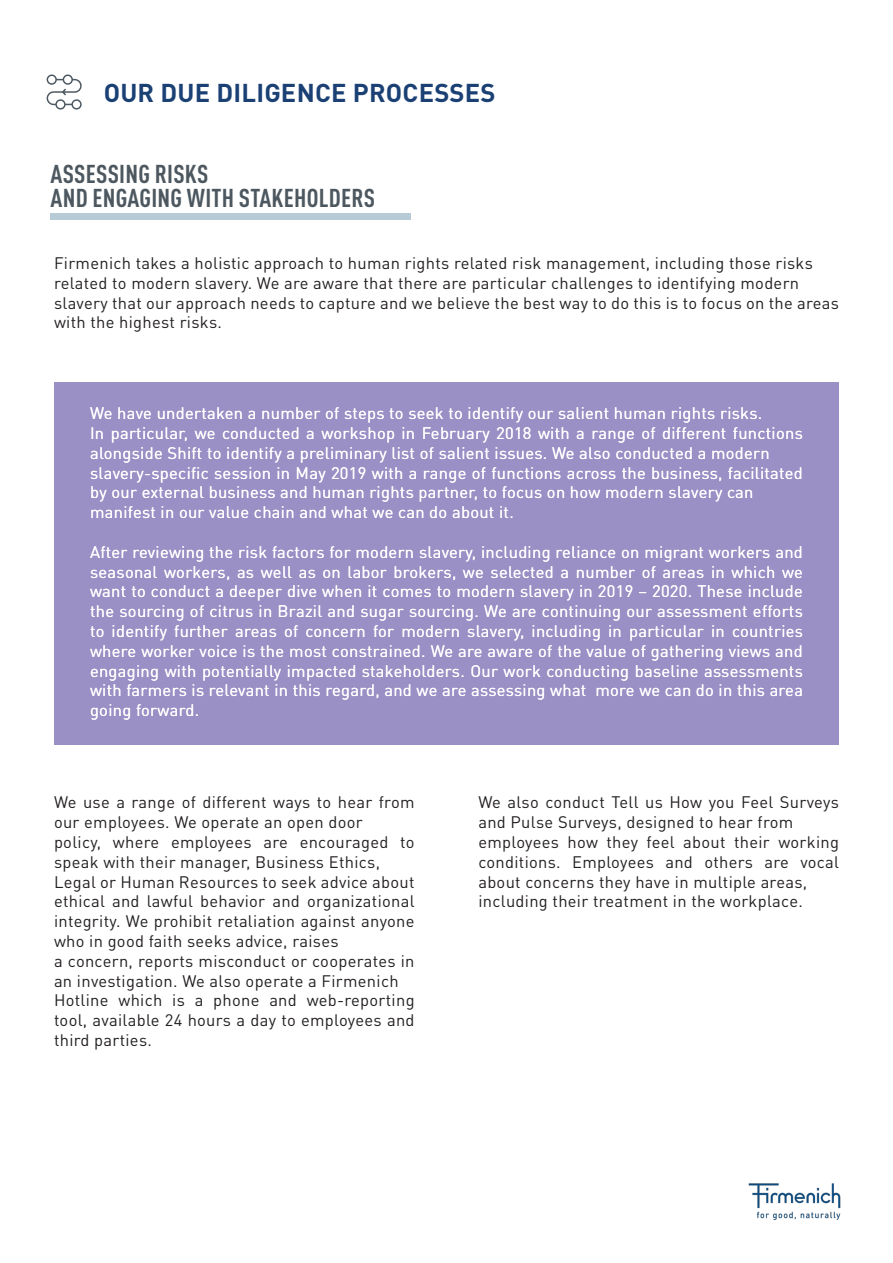
<style>
.page{position:relative;width:893px;height:1263px;background:#fff}
.page>*{position:absolute;margin:0;border:0;box-sizing:border-box;transform-origin:0 0}
.Paragraph_Style_1{font:700 condensed 25.5px "DIN Pro";letter-spacing:.01em;color:#4c575f}
.DIN_PRO_REGULAR_14PT{font:700 25.5px "DIN Pro";letter-spacing:.01em;color:#1a4074}
.DIN_PRO_REGULAR{font:16.5px/19.8px "DIN Pro";letter-spacing:.02em;color:#fff}
.DIN_PRO_REGULAR-2{font:16.5px/19.8px "DIN Pro";letter-spacing:.02em;color:#231f20}
</style>
<div class="page">
<img style="left:748px;top:1183px;width:93px;height:38px">
<div style="left:54px;top:382px;width:785px;height:363px;background:#9b90c5"></div>
<svg style="left:46px;top:74px;width:36px;height:36px"></svg>
<div style="left:51px;top:213px;width:360px;height:7px;background:#b7cbd6"></div>
<p class="DIN_PRO_REGULAR_14PT" style="left:104px;top:76px;width:393px">OUR DUE DILIGENCE PROCESSES</p>
<p class="Paragraph_Style_1" style="left:51px;top:158px;width:159px">ASSESSING RISKS</p>
<p class="Paragraph_Style_1" style="left:51px;top:182px;width:326px">AND ENGAGING WITH STAKEHOLDERS</p>
<p class="DIN_PRO_REGULAR-2" style="left:54px;top:252px;width:760px">Firmenich takes a holistic approach to human rights related risk management, including those risks</p>
<p class="DIN_PRO_REGULAR-2" style="left:54px;top:272px;width:747px">related to modern slavery. We are aware that there are particular challenges to identifying modern</p>
<p class="DIN_PRO_REGULAR-2" style="left:54px;top:292px;width:787px">slavery that our approach needs to capture and we believe the best way to do this is to focus on the areas with the highest risks.</p>
<p class="DIN_PRO_REGULAR" style="left:90px;top:403px;width:674px">We have undertaken a number of steps to seek to identify our salient human rights risks.</p>
<p class="DIN_PRO_REGULAR" style="left:90px;top:422px;width:714px">In particular, we conducted a workshop in February 2018 with a range of different functions alongside Shift to identify a preliminary list of salient issues. We also conducted a modern</p>
<p class="DIN_PRO_REGULAR" style="left:90px;top:462px;width:714px">slavery-specific session in May 2019 with a range of functions across the business, facilitated by our external business and human rights partner, to focus on how modern slavery can</p>
<p class="DIN_PRO_REGULAR" style="left:90px;top:502px;width:425px">manifest in our value chain and what we can do about it.</p>
<p class="DIN_PRO_REGULAR" style="left:90px;top:541px;width:714px;text-align:justify">After reviewing the risk factors for modern slavery, including reliance on migrant workers and seasonal workers, as well as on labor brokers, we selected a number of areas in which we want to conduct a deeper dive when it comes to modern slavery in 2019 – 2020. These include the sourcing of citrus in Brazil and sugar sourcing. We are continuing our assessment efforts to identify further areas of concern for modern slavery, including in particular in countries where worker voice is the most constrained. We are aware of the value of gathering views and engaging with potentially impacted stakeholders. Our work conducting baseline assessments with farmers is relevant in this regard, and we are assessing what more we can do in this area going forward.</p>
<p class="DIN_PRO_REGULAR-2" style="left:54px;top:792px;width:362px">We use a range of different ways to hear from our employees. We operate an open door</p>
<p class="DIN_PRO_REGULAR-2" style="left:54px;top:831px;width:362px">policy, where employees are encouraged to speak with their manager, Business Ethics,</p>
<p class="DIN_PRO_REGULAR-2" style="left:54px;top:871px;width:362px;text-align:justify">Legal or Human Resources to seek advice about ethical and lawful behavior and organizational integrity. We prohibit retaliation against anyone who in good faith seeks advice, raises</p>
<p class="DIN_PRO_REGULAR-2" style="left:54px;top:950px;width:362px">a concern, reports misconduct or cooperates in an investigation. We also operate a Firmenich</p>
<p class="DIN_PRO_REGULAR-2" style="left:54px;top:990px;width:362px;text-align:justify">Hotline which is a phone and web-reporting tool, available 24 hours a day to employees and third parties.</p>
<p class="DIN_PRO_REGULAR-2" style="left:478px;top:792px;width:362px">We also conduct Tell us How you Feel Surveys and Pulse Surveys, designed to hear from</p>
<p class="DIN_PRO_REGULAR-2" style="left:478px;top:831px;width:362px;text-align:justify">employees how they feel about their working conditions. Employees and others are vocal about concerns they have in multiple areas,</p>
<p class="DIN_PRO_REGULAR-2" style="left:478px;top:891px;width:326px">including their treatment in the workplace.</p>
</div>
